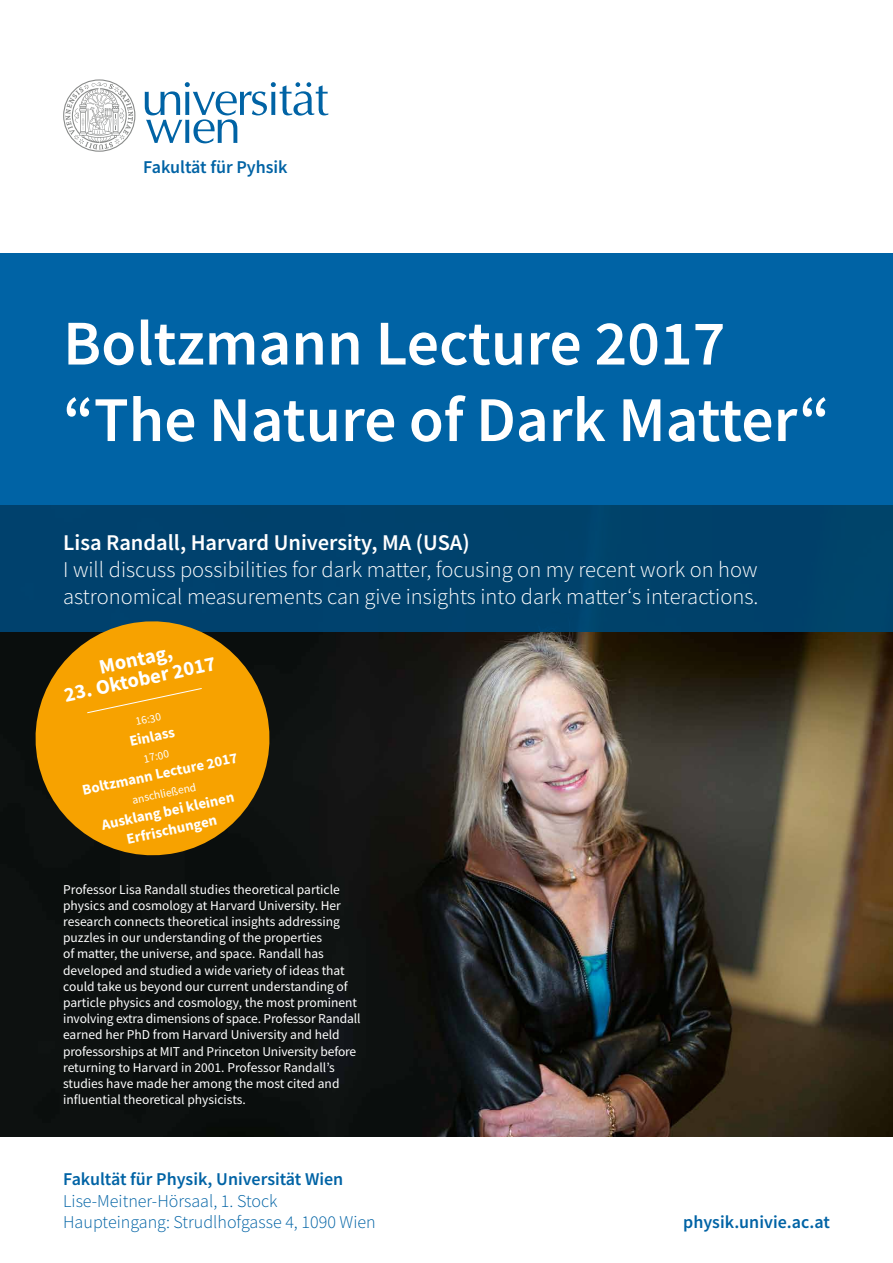
<style>
.page{position:relative;width:893px;height:1263px;background:#fff}
.page>*{position:absolute;margin:0;border:0;box-sizing:border-box;transform-origin:0 0}
.t1{font:600 63.75px/76.5px "Source Sans Pro";color:#fff}
.t2{font:300 22.5px/27px "Source Sans Pro";color:#fff}
.t3{font:600 22.5px "Source Sans Pro";color:#fff}
.t4{font:700 20.62px "Source Sans Pro";color:#fff}
.t5{font:600 18px "Source Sans Pro";color:#0063a5}
.t6{font:300 18px/21.6px "Source Sans Pro";color:#0063a5}
.t7{font:700 14.85px/19px "Source Sans Pro";color:#fff;text-align:center}
.t8{font:13.5px/16.2px "Source Sans Pro";color:#fff}
.t9{font:11.55px "Source Sans Pro";color:#fff}
</style>
<div class="page">
<img style="left:0;top:631px;width:893px;height:506px">
<svg style="left:0;top:253px;width:893px;height:378px;fill:#0063a5"></svg>
<svg style="left:63px;top:79px;width:72px;height:73px"></svg>
<svg style="left:145px;top:82px;width:183px;height:61px"></svg>
<svg style="left:25px;top:610px;width:255px;height:256px;fill:#f7a200"></svg>
<svg style="left:86px;top:687px;width:117px;height:27px"></svg>
<h3 class="t5" style="left:143px;top:155px;width:146px">Fakultät für Pyhsik</h3>
<h1 class="t1" style="left:63px;top:304px;width:768px">Boltzmann Lecture 2017 “The Nature of Dark Matter“</h1>
<h2 class="t3" style="left:63px;top:527px;width:408px">Lisa Randall, Harvard University, MA (USA)</h2>
<h2 class="t2" style="left:63px;top:556px;width:697px">I will discuss possibilities for dark matter, focusing on my recent work on how astronomical measurements can give insights into dark matter‘s interactions.</h2>
<h3 class="t4" style="left:96px;top:653px;width:76px;rotate:-12deg">Montag,</h3>
<h3 class="t4" style="left:62px;top:681px;width:156px;rotate:-12deg">23. Oktober 2017</h3>
<p class="t9" style="left:134px;top:714px;width:27px;rotate:-12deg">16:30</p>
<p class="t7" style="left:128px;top:732px;width:47px;rotate:-12deg">Einlass</p>
<p class="t9" style="left:142px;top:752px;width:27px;rotate:-12deg">17:00</p>
<p class="t7" style="left:81px;top:781px;width:160px;rotate:-12deg">Boltzmann Lecture 2017</p>
<p class="t9" style="left:131px;top:793px;width:67px;rotate:-12deg">anschließend</p>
<p class="t7" style="left:100px;top:815px;width:137px;rotate:-12deg">Ausklang bei kleinen<br>Erfrischungen</p>
<p class="t8" style="left:63px;top:881px;width:299px">Professor Lisa Randall studies theoretical particle physics and cosmology at Harvard University. Her research connects theoretical insights addressing puzzles in our understanding of the properties<br>of matter, the universe, and space. Randall has developed and studied a wide variety of ideas that could take us beyond our current understanding of particle physics and cosmology, the most prominent involving extra dimensions of space. Professor Randall earned her PhD from Harvard University and held professorships at MIT and Princeton University before returning to Harvard in 2001. Professor Randall’s studies have made her among the most cited and influential theoretical physicists.</p>
<h3 class="t5" style="left:63px;top:1167px;width:282px">Fakultät für Physik, Universität Wien</h3>
<h3 class="t6" style="left:63px;top:1190px;width:314px">Lise-Meitner-Hörsaal, 1. Stock<br>Haupteingang: Strudlhofgasse 4, 1090 Wien</h3>
<h3 class="t5" style="left:683px;top:1210px;width:148px">physik.univie.ac.at</h3>
</div>
